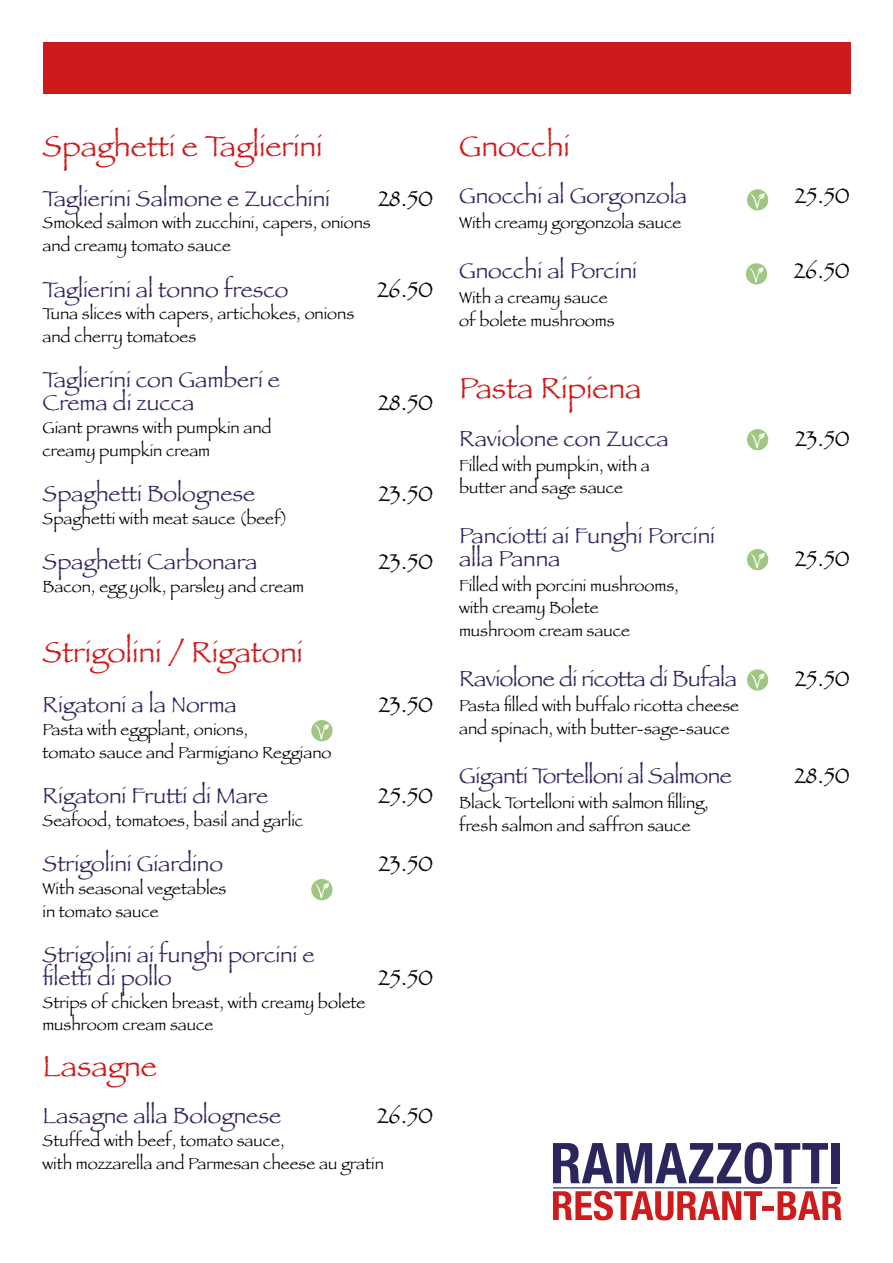
<style>
.page{position:relative;width:893px;height:1263px;background:#fff}
.page>*{position:absolute;margin:0;border:0;box-sizing:border-box;transform-origin:0 0}
.t1{font:30.3px "Papyrus";color:#cd1b1b}
.t2{font:22.65px/22.6px "Papyrus";color:#2a275b}
.t3{font:22.65px "Papyrus";color:#000}
.t4{font:22.65px "Papyrus";letter-spacing:-.02em;color:#2a275b}
.t5{font:16.65px/22.6px "Papyrus";color:#000}
</style>
<div class="page">
<svg style="left:553px;top:1143px;width:287px;height:77px"></svg>
<svg style="left:553px;top:1142px;width:275px;height:42px"></svg>
<div style="left:832px;top:1143px;width:8px;height:40px;background:#2b275c"></div>
<svg style="left:553px;top:1191px;width:209px;height:29px"></svg>
<div style="left:762px;top:1206px;width:12px;height:5px;background:#ce1b1b"></div>
<svg style="left:778px;top:1191px;width:64px;height:29px"></svg>
<hr style="left:553px;top:1187px;width:284px;height:1px;background:#2b275c">
<svg style="left:311px;top:720px;width:22px;height:21px"></svg>
<svg style="left:315px;top:724px;width:14px;height:15px"></svg>
<svg style="left:311px;top:879px;width:22px;height:21px"></svg>
<svg style="left:315px;top:883px;width:14px;height:15px"></svg>
<div style="left:747px;top:189px;width:21px;height:21px;background:#9fc783;border-radius:50%"></div>
<svg style="left:750px;top:193px;width:15px;height:15px"></svg>
<div style="left:746px;top:263px;width:21px;height:21px;background:#9fc783;border-radius:50%"></div>
<svg style="left:749px;top:267px;width:15px;height:15px"></svg>
<div style="left:747px;top:429px;width:21px;height:21px;background:#9fc783;border-radius:50%"></div>
<svg style="left:750px;top:433px;width:15px;height:15px"></svg>
<div style="left:747px;top:549px;width:21px;height:21px;background:#9fc783;border-radius:50%"></div>
<svg style="left:750px;top:553px;width:15px;height:15px"></svg>
<svg style="left:747px;top:669px;width:21px;height:22px"></svg>
<svg style="left:750px;top:673px;width:15px;height:15px"></svg>
<div style="left:43px;top:43px;width:808px;height:51px;background:#cd1b1b"></div>
<h1 class="t1" style="left:43px;top:128px;width:282px">Spaghetti e Taglierini</h1>
<h2 class="t2" style="left:43px;top:186px;width:289px">Taglierini Salmone e Zucchini</h2>
<h2 class="t3" style="left:378px;top:185px;width:57px">28.50</h2>
<p class="t5" style="left:43px;top:211px;width:330px">Smoked salmon with zucchini, capers, onions and creamy tomato sauce</p>
<h2 class="t2" style="left:43px;top:277px;width:247px">Taglierini al tonno fresco</h2>
<h2 class="t3" style="left:377px;top:275px;width:58px">26.50</h2>
<p class="t5" style="left:43px;top:302px;width:313px">Tuna slices with capers, artichokes, onions and cherry tomatoes</p>
<h2 class="t2" style="left:43px;top:368px;width:239px">Taglierini con Gamberi e<br>Crema di zucca</h2>
<h2 class="t3" style="left:378px;top:389px;width:57px">28.50</h2>
<p class="t5" style="left:43px;top:416px;width:231px">Giant prawns with pumpkin and creamy pumpkin cream</p>
<h2 class="t2" style="left:43px;top:482px;width:214px">Spaghetti Bolognese</h2>
<h2 class="t3" style="left:378px;top:480px;width:56px">23.50</h2>
<p class="t5" style="left:43px;top:507px;width:247px">Spaghetti with meat sauce (beef)</p>
<h2 class="t2" style="left:43px;top:550px;width:216px">Spaghetti Carbonara</h2>
<h2 class="t3" style="left:378px;top:548px;width:56px">23.50</h2>
<p class="t5" style="left:43px;top:575px;width:263px">Bacon, egg yolk, parsley and cream</p>
<h1 class="t1" style="left:43px;top:634px;width:262px">Strigolini / Rigatoni</h1>
<h2 class="t2" style="left:43px;top:693px;width:196px">Rigatoni a la Norma</h2>
<h2 class="t3" style="left:378px;top:691px;width:56px">23.50</h2>
<p class="t5" style="left:43px;top:718px;width:290px">Pasta with eggplant, onions,<br>tomato sauce and Parmigiano Reggiano</p>
<h2 class="t2" style="left:43px;top:784px;width:227px">Rigatoni Frutti di Mare</h2>
<h2 class="t3" style="left:378px;top:782px;width:57px">25.50</h2>
<p class="t5" style="left:43px;top:809px;width:262px">Seafood, tomatoes, basil and garlic</p>
<h2 class="t2" style="left:43px;top:852px;width:182px">Strigolini Giardino</h2>
<h2 class="t3" style="left:378px;top:850px;width:56px">23.50</h2>
<p class="t5" style="left:43px;top:877px;width:185px">With seasonal vegetables in tomato sauce</p>
<h2 class="t2" style="left:43px;top:943px;width:274px">Strigolini ai funghi porcini e filetti di pollo</h2>
<h2 class="t3" style="left:378px;top:964px;width:57px">25.50</h2>
<p class="t5" style="left:43px;top:990px;width:324px">Strips of chicken breast, with creamy bolete mushroom cream sauce</p>
<h1 class="t1" style="left:43px;top:1047px;width:116px">Lasagne</h1>
<h2 class="t2" style="left:43px;top:1104px;width:240px">Lasagne alla Bolognese</h2>
<h2 class="t3" style="left:377px;top:1102px;width:58px">26.50</h2>
<p class="t5" style="left:43px;top:1129px;width:343px">Stuffed with beef, tomato sauce,<br>with mozzarella and Parmesan cheese au gratin</p>
<h1 class="t1" style="left:459px;top:128px;width:112px">Gnocchi</h1>
<h2 class="t2" style="left:459px;top:184px;width:229px">Gnocchi al Gorgonzola</h2>
<h2 class="t3" style="left:795px;top:182px;width:57px">25.50</h2>
<p class="t5" style="left:459px;top:211px;width:224px">With creamy gorgonzola sauce</p>
<h2 class="t2" style="left:459px;top:259px;width:179px">Gnocchi al Porcini</h2>
<h2 class="t3" style="left:794px;top:257px;width:58px">26.50</h2>
<p class="t5" style="left:459px;top:286px;width:157px">With a creamy sauce of bolete mushrooms</p>
<h1 class="t1" style="left:459px;top:370px;width:184px">Pasta Ripiena</h1>
<h2 class="t2" style="left:459px;top:427px;width:211px">Raviolone con Zucca</h2>
<h2 class="t3" style="left:795px;top:425px;width:56px">23.50</h2>
<p class="t5" style="left:459px;top:454px;width:192px">Filled with pumpkin, with a butter and sage sauce</p>
<h2 class="t2" style="left:459px;top:524px;width:257px">Panciotti ai Funghi Porcini alla Panna</h2>
<h2 class="t3" style="left:795px;top:545px;width:57px">25.50</h2>
<p class="t5" style="left:459px;top:574px;width:221px">Filled with porcini mushrooms, with creamy Bolete<br>mushroom cream sauce</p>
<h2 class="t4" style="left:459px;top:665px;width:279px">Raviolone di ricotta di Bufala</h2>
<h2 class="t3" style="left:795px;top:665px;width:57px">25.50</h2>
<p class="t5" style="left:459px;top:694px;width:281px">Pasta filled with buffalo ricotta cheese and spinach, with butter-sage-sauce</p>
<h2 class="t4" style="left:459px;top:762px;width:274px">Giganti Tortelloni al Salmone</h2>
<h2 class="t3" style="left:795px;top:762px;width:57px">28.50</h2>
<p class="t5" style="left:459px;top:791px;width:251px">Black Tortelloni with salmon filling, fresh salmon and saffron sauce</p>
</div>
